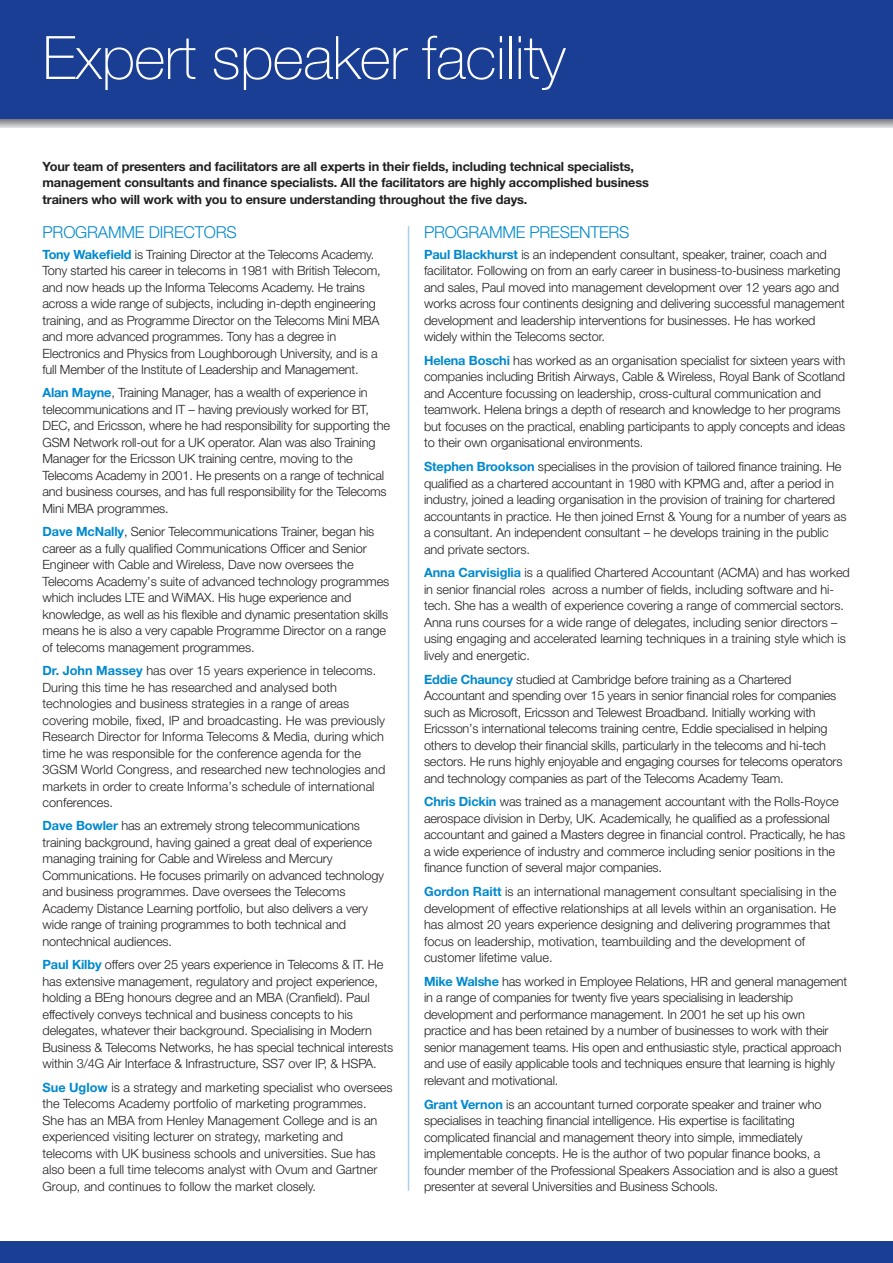
<style>
.page{position:relative;width:893px;height:1263px;background:#fff}
.page>*{position:absolute;margin:0;border:0;box-sizing:border-box;transform-origin:0 0}
.t1{font:100 60px "Helvetica Neue LT";letter-spacing:-.01em;color:#fff}
.t2{font:300 16.5px "Helvetica Neue LT";letter-spacing:-.015em;color:#0089cf}
.t3{font:300 12.75px/16.5px "Helvetica Neue LT";letter-spacing:-.01em;color:#231f20}
.t4{font:700 12.75px/16.5px "Helvetica Neue LT";letter-spacing:-.01em;color:#231f20}
.s1{font-weight:700;color:#0089cf}
</style>
<div class="page">
<hr style="left:0;top:0;width:1px;height:551px;background:#d4e6f6">
<div style="left:0;top:1242px;width:893px;height:21px;background:#1a3e93"></div>
<hr style="left:408px;top:226px;width:1px;height:965px;background:#accfed">
<div style="left:0;top:0;width:893px;height:119px;background:#1a3e93"></div>
<svg style="left:0;top:119px;width:893px;height:9px;background:#adafb2"></svg>
<h1 class="t1" style="left:43px;top:36px;width:525px">Expert speaker facility</h1>
<p class="t4" style="left:43px;top:159px;width:608px">Your team of presenters and facilitators are all experts in their fields, including technical specialists, management consultants and finance specialists. All the facilitators are highly accomplished business trainers who will work with you to ensure understanding throughout the five days.</p>
<p class="t2" style="left:424px;top:226px;width:207px">PROGRAMME PRESENTERS</p>
<p class="t3" style="left:424px;top:247px;width:422px"><span class="s1">Paul Blackhurst</span> is an independent consultant, speaker, trainer, coach and facilitator. Following on from an early career in business-to-business marketing and sales, Paul moved into management development over 12 years ago and works across four continents designing and delivering successful management development and leadership interventions for businesses. He has worked widely within the Telecoms sector.</p>
<p class="t3" style="left:424px;top:353px;width:423px"><span class="s1">Helena Boschi</span> has worked as an organisation specialist for sixteen years with companies including British Airways, Cable &amp; Wireless, Royal Bank of Scotland and Accenture focussing on leadership, cross-cultural communication and teamwork. Helena brings a depth of research and knowledge to her programs but focuses on the practical, enabling participants to apply concepts and ideas to their own organisational environments.</p>
<p class="t3" style="left:424px;top:459px;width:424px"><span class="s1">Stephen Brookson</span> specialises in the provision of tailored finance training. He qualified as a chartered accountant in 1980 with KPMG and, after a period in industry, joined a leading organisation in the provision of training for chartered accountants in practice. He then joined Ernst &amp; Young for a number of years as a consultant. An independent consultant – he develops training in the public and private sectors.</p>
<p class="t3" style="left:424px;top:566px;width:427px"><span class="s1">Anna Carvisiglia</span> is a qualified Chartered Accountant (ACMA) and has worked in senior financial roles across a number of fields, including software and hi&shy;tech. She has a wealth of experience covering a range of commercial sectors.<br>Anna runs courses for a wide range of delegates, including senior directors – using engaging and accelerated learning techniques in a training style which is lively and energetic.</p>
<p class="t3" style="left:424px;top:672px;width:420px"><span class="s1">Eddie Chauncy</span> studied at Cambridge before training as a Chartered Accountant and spending over 15 years in senior financial roles for companies such as Microsoft, Ericsson and Telewest Broadband. Initially working with Ericsson’s international telecoms training centre, Eddie specialised in helping others to develop their financial skills, particularly in the telecoms and hi-tech sectors. He runs highly enjoyable and engaging courses for telecoms operators and technology companies as part of the Telecoms Academy Team.</p>
<p class="t3" style="left:424px;top:795px;width:423px"><span class="s1">Chris Dickin</span> was trained as a management accountant with the Rolls-Royce aerospace division in Derby, UK. Academically, he qualified as a professional accountant and gained a Masters degree in financial control. Practically, he has a wide experience of industry and commerce including senior positions in the finance function of several major companies.</p>
<p class="t3" style="left:424px;top:884px;width:414px"><span class="s1">Gordon Raitt</span> is an international management consultant specialising in the development of effective relationships at all levels within an organisation. He has almost 20 years experience designing and delivering programmes that focus on leadership, motivation, teambuilding and the development of customer lifetime value.</p>
<p class="t3" style="left:424px;top:974px;width:425px"><span class="s1">Mike Walshe</span> has worked in Employee Relations, HR and general management in a range of companies for twenty five years specialising in leadership development and performance management. In 2001 he set up his own practice and has been retained by a number of businesses to work with their senior management teams. His open and enthusiastic style, practical approach and use of easily applicable tools and techniques ensure that learning is highly relevant and motivational.</p>
<p class="t3" style="left:424px;top:1097px;width:416px"><span class="s1">Grant Vernon</span> is an accountant turned corporate speaker and trainer who specialises in teaching financial intelligence. His expertise is facilitating complicated financial and management theory into simple, immediately implementable concepts. He is the author of two popular finance books, a founder member of the Professional Speakers Association and is also a guest presenter at several Universities and Business Schools.</p>
<p class="t2" style="left:43px;top:226px;width:196px">PROGRAMME DIRECTORS</p>
<p class="t3" style="left:43px;top:247px;width:340px"><span class="s1">Tony Wakefield</span> is Training Director at the Telecoms Academy.<br>Tony started his career in telecoms in 1981 with British Telecom, and now heads up the Informa Telecoms Academy. He trains across a wide range of subjects, including in-depth engineering training, and as Programme Director on the Telecoms Mini MBA and more advanced programmes. Tony has a degree in Electronics and Physics from Loughborough University, and is a full Member of the Institute of Leadership and Management.</p>
<p class="t3" style="left:43px;top:386px;width:349px"><span class="s1">Alan Mayne</span>, Training Manager, has a wealth of experience in telecommunications and IT – having previously worked for BT, DEC, and Ericsson, where he had responsibility for supporting the GSM Network roll-out for a UK operator. Alan was also Training Manager for the Ericsson UK training centre, moving to the Telecoms Academy in 2001. He presents on a range of technical and business courses, and has full responsibility for the Telecoms Mini MBA programmes.</p>
<p class="t3" style="left:43px;top:525px;width:348px"><span class="s1">Dave McNally</span>, Senior Telecommunications Trainer, began his career as a fully qualified Communications Officer and Senior Engineer with Cable and Wireless, Dave now oversees the Telecoms Academy’s suite of advanced technology programmes which includes LTE and WiMAX. His huge experience and knowledge, as well as his flexible and dynamic presentation skills means he is also a very capable Programme Director on a range of telecoms management programmes.</p>
<p class="t3" style="left:43px;top:663px;width:344px"><span class="s1">Dr. John Massey</span> has over 15 years experience in telecoms.<br>During this time he has researched and analysed both technologies and business strategies in a range of areas covering mobile, fixed, IP and broadcasting. He was previously Research Director for Informa Telecoms &amp; Media, during which time he was responsible for the conference agenda for the 3GSM World Congress, and researched new technologies and markets in order to create Informa’s schedule of international conferences.</p>
<p class="t3" style="left:43px;top:819px;width:343px"><span class="s1">Dave Bowler</span> has an extremely strong telecommunications training background, having gained a great deal of experience managing training for Cable and Wireless and Mercury Communications. He focuses primarily on advanced technology and business programmes. Dave oversees the Telecoms Academy Distance Learning portfolio, but also delivers a very wide range of training programmes to both technical and nontechnical audiences.</p>
<p class="t3" style="left:43px;top:958px;width:352px"><span class="s1">Paul Kilby</span> offers over 25 years experience in Telecoms &amp; IT. He has extensive management, regulatory and project experience, holding a BEng honours degree and an MBA (Cranfield). Paul effectively conveys technical and business concepts to his delegates, whatever their background. Specialising in Modern Business &amp; Telecoms Networks, he has special technical interests within 3/4G Air Interface &amp; Infrastructure, SS7 over IP, &amp; HSPA.</p>
<p class="t3" style="left:43px;top:1080px;width:352px"><span class="s1">Sue Uglow</span> is a strategy and marketing specialist who oversees the Telecoms Academy portfolio of marketing programmes.<br>She has an MBA from Henley Management College and is an experienced visiting lecturer on strategy, marketing and telecoms with UK business schools and universities. Sue has also been a full time telecoms analyst with Ovum and Gartner Group, and continues to follow the market closely.</p>
</div>
